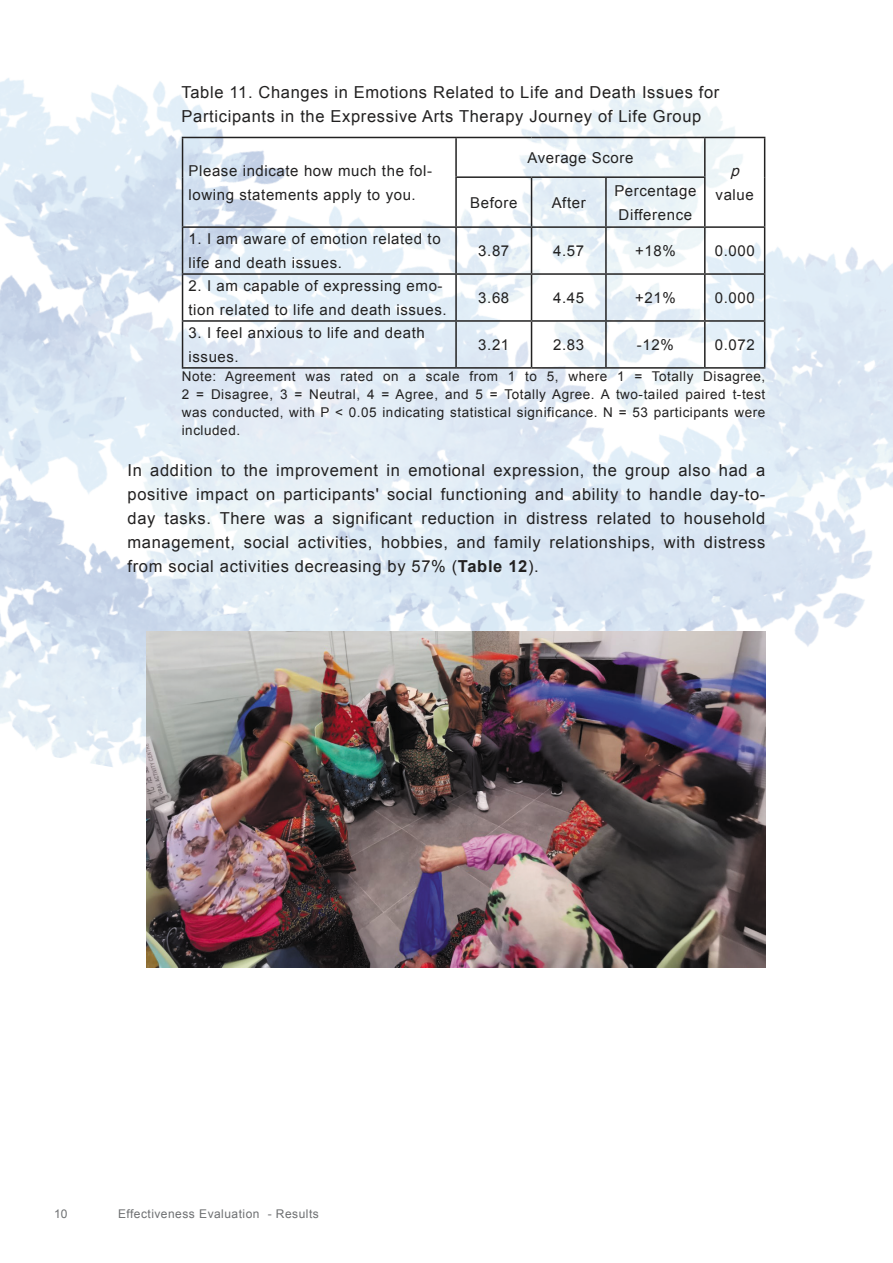
<style>
.page{position:relative;width:893px;height:1263px;background:#fff}
.page>*{position:absolute;margin:0;border:0;box-sizing:border-box;transform-origin:0 0}
.t1{font:16.5px/24px "Arial";letter-spacing:.04em;color:#222121}
.t2{font:15px/24px "Arial";letter-spacing:.04em;color:#222121}
.t3{font:13.5px/18px "Arial";letter-spacing:.04em;color:#222121;text-align:justify}
.t4{font:12px "Arial";letter-spacing:.04em;color:#6e7072}
.s1{font-style:italic}
.s2{font-weight:700}
</style>
<div class="page">
<img style="left:0;top:78px;width:893px;height:824px">
<hr style="left:182px;top:137px;width:274px;height:1px;background:#222121">
<hr style="left:182px;top:138px;width:1px;height:39px;background:#222121">
<hr style="left:456px;top:137px;width:75px;height:1px;background:#222121">
<hr style="left:455px;top:138px;width:2px;height:38px;background:#222121">
<hr style="left:531px;top:137px;width:75px;height:1px;background:#222121">
<hr style="left:606px;top:137px;width:99px;height:1px;background:#222121">
<hr style="left:705px;top:137px;width:60px;height:1px;background:#222121">
<hr style="left:704px;top:138px;width:2px;height:38px;background:#222121">
<hr style="left:764px;top:138px;width:1px;height:39px;background:#222121">
<hr style="left:182px;top:177px;width:1px;height:49px;background:#222121">
<hr style="left:455px;top:176px;width:76px;height:2px;background:#222121">
<hr style="left:455px;top:178px;width:2px;height:48px;background:#222121">
<hr style="left:531px;top:176px;width:75px;height:2px;background:#222121">
<hr style="left:531px;top:178px;width:1px;height:48px;background:#222121">
<hr style="left:606px;top:176px;width:100px;height:2px;background:#222121">
<hr style="left:605px;top:178px;width:2px;height:48px;background:#222121">
<hr style="left:704px;top:178px;width:2px;height:48px;background:#222121">
<hr style="left:764px;top:177px;width:1px;height:49px;background:#222121">
<hr style="left:182px;top:226px;width:274px;height:2px;background:#222121">
<hr style="left:182px;top:228px;width:1px;height:45px;background:#222121">
<hr style="left:456px;top:226px;width:75px;height:2px;background:#222121">
<hr style="left:455px;top:228px;width:2px;height:45px;background:#222121">
<hr style="left:531px;top:226px;width:75px;height:2px;background:#222121">
<hr style="left:531px;top:228px;width:1px;height:45px;background:#222121">
<hr style="left:606px;top:226px;width:99px;height:2px;background:#222121">
<hr style="left:605px;top:228px;width:2px;height:45px;background:#222121">
<hr style="left:705px;top:226px;width:60px;height:2px;background:#222121">
<hr style="left:704px;top:228px;width:2px;height:45px;background:#222121">
<hr style="left:764px;top:228px;width:1px;height:45px;background:#222121">
<hr style="left:182px;top:273px;width:274px;height:2px;background:#222121">
<hr style="left:182px;top:275px;width:1px;height:45px;background:#222121">
<hr style="left:456px;top:273px;width:75px;height:2px;background:#222121">
<hr style="left:455px;top:275px;width:2px;height:45px;background:#222121">
<hr style="left:531px;top:273px;width:75px;height:2px;background:#222121">
<hr style="left:531px;top:275px;width:1px;height:45px;background:#222121">
<hr style="left:606px;top:273px;width:99px;height:2px;background:#222121">
<hr style="left:605px;top:275px;width:2px;height:45px;background:#222121">
<hr style="left:705px;top:273px;width:60px;height:2px;background:#222121">
<hr style="left:704px;top:275px;width:2px;height:45px;background:#222121">
<hr style="left:764px;top:275px;width:1px;height:45px;background:#222121">
<hr style="left:182px;top:320px;width:274px;height:2px;background:#222121">
<hr style="left:182px;top:322px;width:1px;height:45px;background:#222121">
<hr style="left:456px;top:320px;width:75px;height:2px;background:#222121">
<hr style="left:455px;top:322px;width:2px;height:45px;background:#222121">
<hr style="left:531px;top:320px;width:75px;height:2px;background:#222121">
<hr style="left:531px;top:322px;width:1px;height:45px;background:#222121">
<hr style="left:606px;top:320px;width:99px;height:2px;background:#222121">
<hr style="left:605px;top:322px;width:2px;height:45px;background:#222121">
<hr style="left:705px;top:320px;width:60px;height:2px;background:#222121">
<hr style="left:704px;top:322px;width:2px;height:45px;background:#222121">
<hr style="left:764px;top:322px;width:1px;height:45px;background:#222121">
<hr style="left:182px;top:367px;width:274px;height:2px;background:#222121">
<hr style="left:456px;top:367px;width:75px;height:2px;background:#222121">
<hr style="left:531px;top:367px;width:75px;height:2px;background:#222121">
<hr style="left:606px;top:367px;width:99px;height:2px;background:#222121">
<hr style="left:705px;top:367px;width:60px;height:2px;background:#222121">
<img style="left:147px;top:631px;width:618px;height:337px">
<p class="t1" style="left:182px;top:80px;width:539px">Table 11. Changes in Emotions Related to Life and Death Issues for<br>Participants in the Expressive Arts Therapy Journey of Life Group</p>
<p class="t2" style="left:189px;top:159px;width:245px">Please indicate how much the fol&shy;lowing statements apply to you.</p>
<p class="t2" style="left:189px;top:227px;width:254px">1. I am aware of emotion related to life and death issues.</p>
<p class="t2" style="left:189px;top:274px;width:260px">2. I am capable of expressing emo&shy;tion related to life and death issues.</p>
<p class="t2" style="left:527px;top:146px;width:108px">Average Score</p>
<p class="t2" style="left:470px;top:190px;width:49px">Before</p>
<p class="t2" style="left:552px;top:190px;width:36px">After</p>
<p class="t2" style="left:614px;top:178px;width:84px">Percentage<br>Difference</p>
<p class="t2" style="left:716px;top:159px;width:40px;text-align:center"><span class="s1">p </span>value</p>
<p class="t2" style="left:478px;top:239px;width:32px">3.87</p>
<p class="t2" style="left:553px;top:239px;width:32px">4.57</p>
<p class="t2" style="left:635px;top:239px;width:42px">+18%</p>
<p class="t2" style="left:715px;top:239px;width:41px">0.000</p>
<p class="t2" style="left:478px;top:286px;width:32px">3.68</p>
<p class="t2" style="left:553px;top:286px;width:32px">4.45</p>
<p class="t2" style="left:635px;top:286px;width:42px">+21%</p>
<p class="t2" style="left:715px;top:286px;width:41px">0.000</p>
<p class="t2" style="left:189px;top:321px;width:238px">3. I feel anxious to life and death issues.</p>
<p class="t2" style="left:478px;top:333px;width:32px">3.21</p>
<p class="t2" style="left:553px;top:333px;width:32px">2.83</p>
<p class="t2" style="left:637px;top:333px;width:38px">-12%</p>
<p class="t2" style="left:715px;top:333px;width:41px">0.072</p>
<p class="t3" style="left:182px;top:367px;width:585px">Note: Agreement was rated on a scale from 1 to 5, where 1 = Totally Disagree, 2 = Disagree, 3 = Neutral, 4 = Agree, and 5 = Totally Agree. A two-tailed paired t-test was conducted, with P &lt; 0.05 indicating statistical significance. N = 53 participants were included.</p>
<p class="t1" style="left:128px;top:459px;width:639px;text-align:justify">In addition to the improvement in emotional expression, the group also had a positive impact on participants' social functioning and ability to handle day-to&shy;day tasks. There was a significant reduction in distress related to household management, social activities, hobbies, and family relationships, with distress from social activities decreasing by 57% (<span class="s2">Table 12</span>).</p>
<p class="t4" style="left:54px;top:1205px;width:15px">10</p>
<p class="t4" style="left:118px;top:1205px;width:202px">Effectiveness Evaluation - Results</p>
</div>
